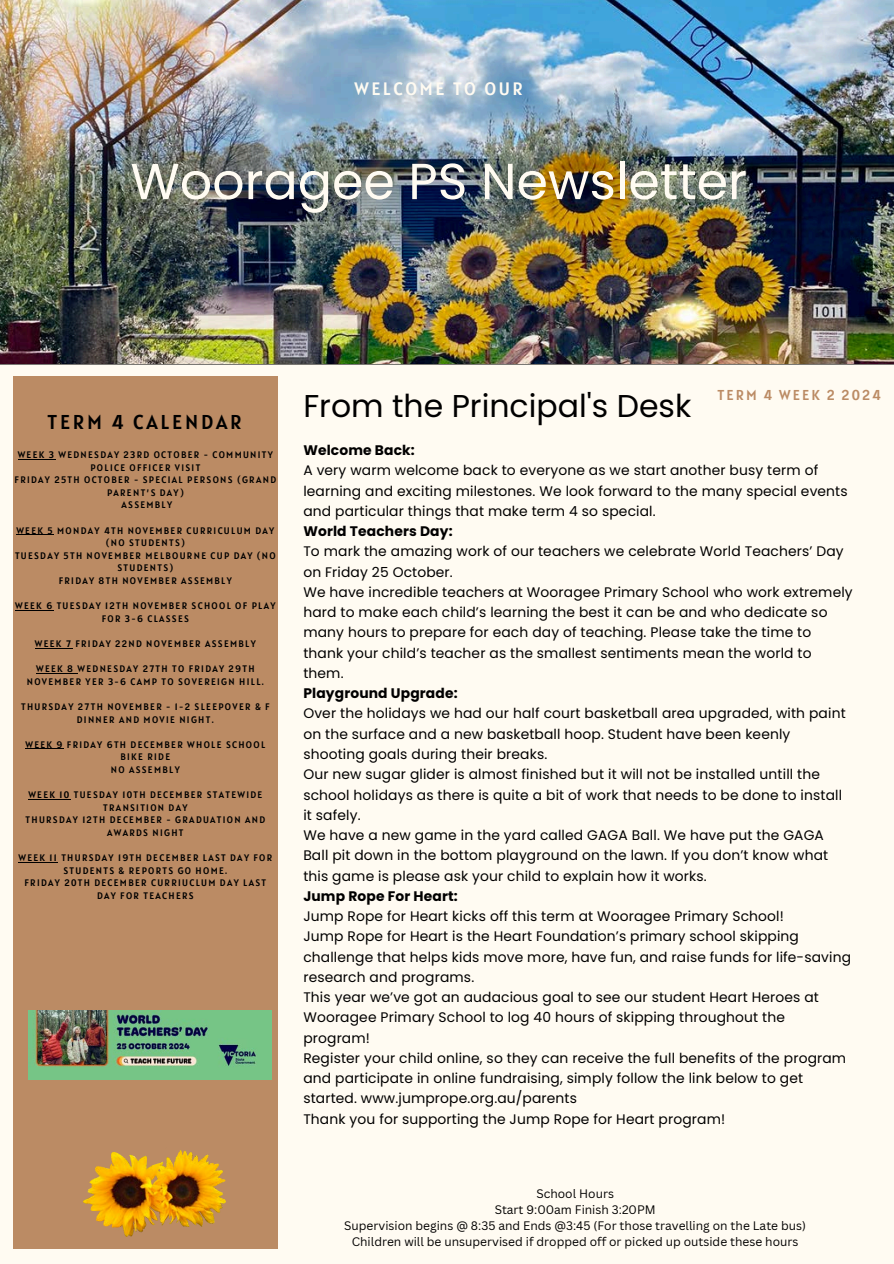
<style>
.page{position:relative;width:894px;height:1264px;background:#fff}
.page>*{position:absolute;margin:0;border:0;box-sizing:border-box;transform-origin:0 0}
.t1{font:50.55px "Poppins";color:#fffbf2}
.t2{font:31.5px "Poppins";color:#000}
.t3{font:19.95px "Alatsi";letter-spacing:.14em;color:#000}
.t4{font:17.85px "Alatsi";letter-spacing:.14em;color:#fffbf2}
.t5{font:14.25px "Alatsi";letter-spacing:.145em;color:#bb8b64}
.t6{font:13.8px/20.2px "Poppins";letter-spacing:.01em;color:#000}
.t7{font:12px "Canva Sans";color:#000}
.t8{font:9.45px/12.6px "Alatsi";letter-spacing:.14em;color:#000;text-align:center}
.s1{font-weight:700}
</style>
<div class="page">
<div style="left:0;top:0;width:893px;height:1263px;background:#fffbf2"></div>
<hr style="left:0;top:363px;width:893px;height:1px;background:#000">
<img style="left:0;top:0;width:893px;height:363px">
<div style="left:13px;top:376px;width:265px;height:872px;background:#bb8b64"></div>
<img style="left:83px;top:1150px;width:142px;height:85px">
<img style="left:28px;top:1010px;width:243px;height:69px">
<hr style="left:18px;top:458px;width:37px;height:1px;background:#000">
<hr style="left:16px;top:534px;width:38px;height:1px;background:#000">
<hr style="left:15px;top:610px;width:39px;height:1px;background:#000">
<hr style="left:35px;top:647px;width:37px;height:1px;background:#000">
<hr style="left:36px;top:673px;width:42px;height:1px;background:#000">
<hr style="left:25px;top:748px;width:39px;height:1px;background:#000">
<hr style="left:28px;top:799px;width:43px;height:1px;background:#000">
<hr style="left:18px;top:861px;width:40px;height:1px;background:#000">
<h2 class="t4" style="left:354px;top:77px;width:170px">WELCOME TO OUR</h2>
<p class="t1" style="left:130px;top:146px;width:618px">Wooragee PS Newsletter</p>
<h3 class="t3" style="left:48px;top:409px;width:195px">TERM 4 CALENDAR</h3>
<p class="t8" style="left:18px;top:448px;width:257px">WEEK 3 WEDNESDAY 23RD OCTOBER - COMMUNITY<br>POLICE OFFICER VISIT</p>
<p class="t8" style="left:15px;top:473px;width:263px">FRIDAY 25TH OCTOBER - SPECIAL PERSONS (GRAND<br>PARENT’S DAY)</p>
<p class="t8" style="left:121px;top:498px;width:52px">ASSEMBLY</p>
<p class="t8" style="left:16px;top:524px;width:259px">WEEK 5 MONDAY 4TH NOVEMBER CURRICULUM DAY (NO STUDENTS)</p>
<p class="t8" style="left:15px;top:549px;width:262px">TUESDAY 5TH NOVEMBER MELBOURNE CUP DAY (NO<br>STUDENTS)</p>
<p class="t8" style="left:59px;top:574px;width:174px">FRIDAY 8TH NOVEMBER ASSEMBLY</p>
<p class="t8" style="left:15px;top:599px;width:262px">WEEK 6 TUESDAY 12TH NOVEMBER SCHOOL OF PLAY<br>FOR 3-6 CLASSES</p>
<p class="t8" style="left:35px;top:637px;width:222px">WEEK 7 FRIDAY 22ND NOVEMBER ASSEMBLY</p>
<p class="t8" style="left:27px;top:662px;width:238px">WEEK 8 WEDNESDAY 27TH TO FRIDAY 29TH<br>NOVEMBER YER 3-6 CAMP TO SOVEREIGN HILL.</p>
<p class="t8" style="left:21px;top:700px;width:250px">THURSDAY 27TH NOVEMBER - 1-2 SLEEPOVER &amp; F<br>DINNER AND MOVIE NIGHT.</p>
<p class="t8" style="left:25px;top:738px;width:241px">WEEK 9 FRIDAY 6TH DECEMBER WHOLE SCHOOL<br>BIKE RIDE</p>
<p class="t8" style="left:111px;top:763px;width:70px">NO ASSEMBLY</p>
<p class="t8" style="left:28px;top:788px;width:235px">WEEK 10 TUESDAY 10TH DECEMBER STATEWIDE<br>TRANSITION DAY</p>
<p class="t8" style="left:26px;top:813px;width:241px">THURSDAY 12TH DECEMBER - GRADUATION AND<br>AWARDS NIGHT</p>
<p class="t8" style="left:18px;top:851px;width:255px">WEEK 11 THURSDAY 19TH DECEMBER LAST DAY FOR<br>STUDENTS &amp; REPORTS GO HOME.</p>
<p class="t8" style="left:25px;top:876px;width:243px">FRIDAY 20TH DECEMBER CURRIUCLUM DAY LAST<br>DAY FOR TEACHERS</p>
<p class="t2" style="left:303px;top:384px;width:389px">From the Principal's Desk</p>
<h5 class="t5" style="left:717px;top:386px;width:165px">TERM 4 WEEK 2 2024</h5>
<p class="t6" style="left:303px;top:440px;width:550px"><span class="s1">Welcome Back:<br></span>A very warm welcome back to everyone as we start another busy term of learning and exciting milestones. We look forward to the many special events and particular things that make term 4 so special.<br><span class="s1">World Teachers Day:<br></span>To mark the amazing work of our teachers we celebrate World Teachers’ Day on Friday 25 October.<br>We have incredible teachers at Wooragee Primary School who work extremely hard to make each child’s learning the best it can be and who dedicate so many hours to prepare for each day of teaching. Please take the time to thank your child’s teacher as the smallest sentiments mean the world to them.<br><span class="s1">Playground Upgrade:<br></span>Over the holidays we had our half court basketball area upgraded, with paint on the surface and a new basketball hoop. Student have been keenly shooting goals during their breaks.<br>Our new sugar glider is almost finished but it will not be installed untill the school holidays as there is quite a bit of work that needs to be done to install it safely.<br>We have a new game in the yard called GAGA Ball. We have put the GAGA<br>Ball pit down in the bottom playground on the lawn. If you don’t know what this game is please ask your child to explain how it works.<br><span class="s1">Jump Rope For Heart:<br></span>Jump Rope for Heart kicks off this term at Wooragee Primary School!<br>Jump Rope for Heart is the Heart Foundation’s primary school skipping challenge that helps kids move more, have fun, and raise funds for life-saving research and programs.<br>This year we’ve got an audacious goal to see our student Heart Heroes at Wooragee Primary School to log 40 hours of skipping throughout the program!<br>Register your child online, so they can receive the full benefits of the program and participate in online fundraising, simply follow the link below to get started. www.jumprope.org.au/parents<br>Thank you for supporting the Jump Rope for Heart program!</p>
<h4 class="t7" style="left:536px;top:1184px;width:79px">School Hours</h4>
<p class="t7" style="left:494px;top:1200px;width:162px">Start 9:00am Finish 3:20PM</p>
<h1 class="t7" style="left:344px;top:1216px;width:463px">Supervision begins @ 8:35 and Ends @3:45 (For those travelling on the Late bus)</h1>
<p class="t7" style="left:351px;top:1232px;width:448px">Children will be unsupervised if dropped off or picked up outside these hours</p>
</div>
